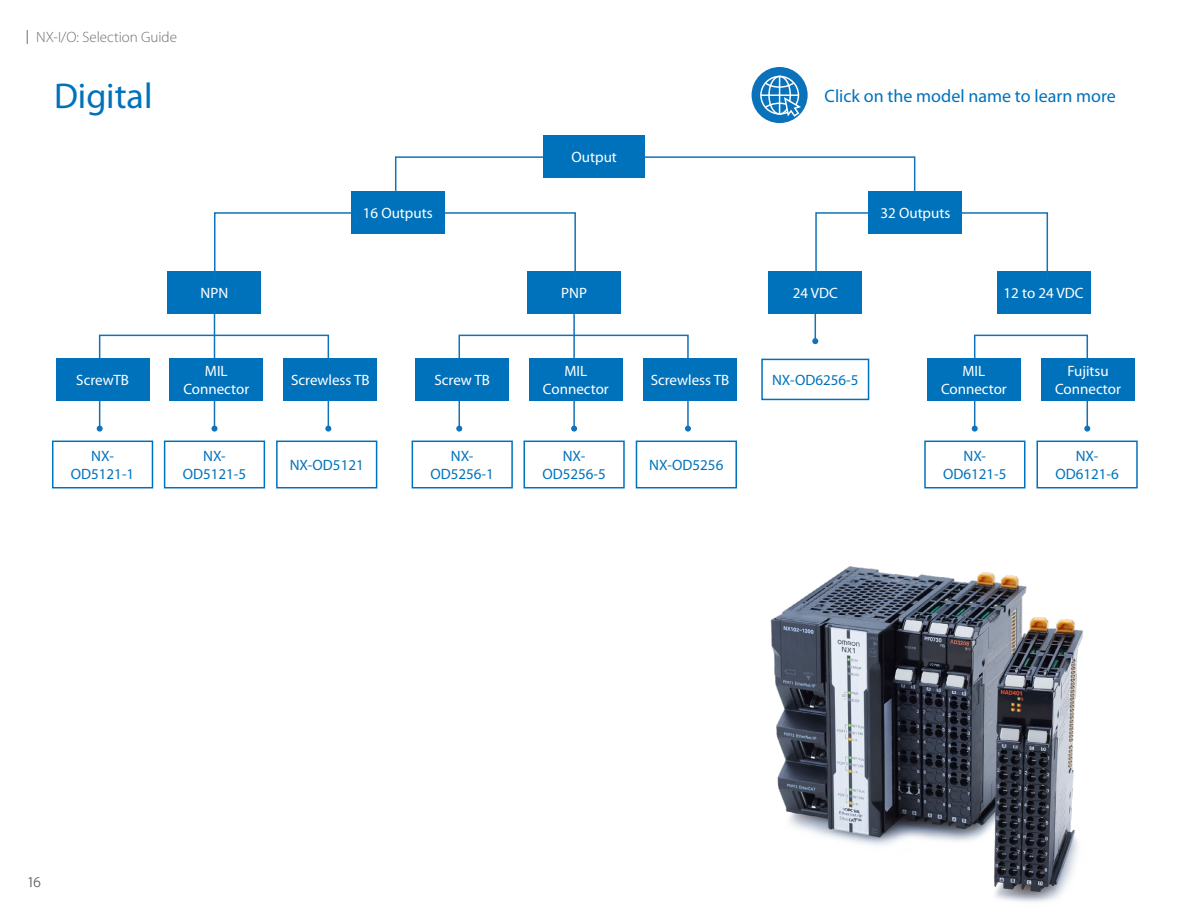
<style>
.page{position:relative;width:1188px;height:918px;background:#fff}
.page>*{position:absolute;margin:0;border:0;box-sizing:border-box;transform-origin:0 0}
.t1{font:36px "Myriad Pro";color:#0072bc}
.t2{font:18px "Myriad Pro";color:#0072bc}
.t3{font:15px/18px "Myriad Pro";color:#fff;text-align:center}
.t4{font:15px/18px "Myriad Pro";color:#0072bc;text-align:center}
.t5{font:300 15px "Myriad Pro";color:#6d6e71}
</style>
<div class="page">
<img style="left:770px;top:566px;width:313px;height:336px">
<svg style="left:27px;top:30px;width:1px;height:14px"></svg>
<div style="left:752px;top:67px;width:56px;height:56px;background:#0a72ba;border-radius:50%"></div>
<svg style="left:759px;top:75px;width:42px;height:43px"></svg>
<hr style="left:573px;top:278px;width:2px;height:151px;background:#1072ba">
<svg style="left:571px;top:429px;width:6px;height:3px"></svg>
<hr style="left:214px;top:278px;width:1px;height:151px;background:#1072ba">
<svg style="left:211px;top:429px;width:6px;height:3px"></svg>
<hr style="left:815px;top:278px;width:1px;height:63px;background:#1072ba">
<svg style="left:812px;top:338px;width:6px;height:6px"></svg>
<div style="left:395px;top:156px;width:520px;height:36px;border:2px solid #1072ba"></div>
<div style="left:459px;top:335px;width:230px;height:94px;border:2px solid #1072ba"></div>
<svg style="left:685px;top:426px;width:6px;height:6px"></svg>
<svg style="left:456px;top:426px;width:6px;height:6px"></svg>
<div style="left:99px;top:335px;width:230px;height:94px;border:2px solid #1072ba"></div>
<svg style="left:325px;top:426px;width:6px;height:6px"></svg>
<svg style="left:97px;top:426px;width:6px;height:6px"></svg>
<div style="left:527px;top:271px;width:94px;height:43px;background:#0072bc"></div>
<div style="left:997px;top:271px;width:93px;height:43px;background:#0072bc"></div>
<div style="left:168px;top:271px;width:93px;height:43px;background:#0072bc"></div>
<div style="left:769px;top:271px;width:93px;height:43px;background:#0072bc"></div>
<div style="left:415px;top:358px;width:94px;height:43px;background:#0072bc"></div>
<div style="left:56px;top:358px;width:93px;height:43px;background:#0072bc"></div>
<div style="left:529px;top:358px;width:94px;height:43px;background:#0072bc"></div>
<div style="left:170px;top:358px;width:93px;height:43px;background:#0072bc"></div>
<div style="left:523px;top:441px;width:102px;height:47px;border:2px solid #0072bc"></div>
<div style="left:924px;top:441px;width:101px;height:47px;border:2px solid #0072bc"></div>
<div style="left:164px;top:441px;width:101px;height:47px;border:2px solid #0072bc"></div>
<div style="left:412px;top:441px;width:101px;height:47px;border:2px solid #0072bc"></div>
<div style="left:52px;top:441px;width:101px;height:47px;border:2px solid #0072bc"></div>
<div style="left:636px;top:441px;width:101px;height:47px;border:2px solid #0072bc"></div>
<div style="left:1036px;top:441px;width:102px;height:47px;border:2px solid #0072bc"></div>
<div style="left:761px;top:359px;width:108px;height:41px;border:2px solid #0072bc"></div>
<div style="left:276px;top:441px;width:101px;height:47px;border:2px solid #0072bc"></div>
<div style="left:214px;top:212px;width:362px;height:67px;border:2px solid #1072ba"></div>
<div style="left:815px;top:212px;width:233px;height:67px;border:2px solid #1072ba"></div>
<div style="left:643px;top:358px;width:94px;height:43px;background:#0072bc"></div>
<div style="left:284px;top:358px;width:93px;height:43px;background:#0072bc"></div>
<div style="left:544px;top:135px;width:101px;height:43px;background:#0072bc"></div>
<div style="left:351px;top:191px;width:93px;height:43px;background:#0072bc"></div>
<div style="left:869px;top:191px;width:93px;height:43px;background:#0072bc"></div>
<div style="left:974px;top:335px;width:114px;height:94px;border:2px solid #1072ba"></div>
<svg style="left:1084px;top:426px;width:6px;height:6px"></svg>
<svg style="left:972px;top:426px;width:6px;height:6px"></svg>
<div style="left:927px;top:358px;width:94px;height:43px;background:#0072bc"></div>
<div style="left:1041px;top:358px;width:94px;height:43px;background:#0072bc"></div>
<p class="t5" style="left:36px;top:29px;width:142px">NX-I/O: Selection Guide</p>
<h1 class="t1" style="left:54px;top:76px;width:100px">Digital</h1>
<p class="t2" style="left:825px;top:86px;width:293px">Click on the model name to learn more</p>
<p class="t3" style="left:572px;top:148px;width:47px">Output</p>
<p class="t3" style="left:363px;top:204px;width:71px">16 Outputs</p>
<p class="t3" style="left:881px;top:204px;width:71px">32 Outputs</p>
<p class="t3" style="left:201px;top:285px;width:29px">NPN</p>
<p class="t3" style="left:561px;top:285px;width:27px">PNP</p>
<p class="t3" style="left:793px;top:285px;width:47px">24 VDC</p>
<p class="t3" style="left:1004px;top:285px;width:81px">12 to 24 VDC</p>
<p class="t3" style="left:76px;top:371px;width:54px">ScrewTB</p>
<p class="t3" style="left:434px;top:371px;width:57px">Screw TB</p>
<p class="t3" style="left:543px;top:362px;width:67px">MIL<br>Connector</p>
<p class="t3" style="left:183px;top:362px;width:67px">MIL<br>Connector</p>
<p class="t3" style="left:291px;top:371px;width:80px">Screwless TB</p>
<p class="t3" style="left:651px;top:371px;width:80px">Screwless TB</p>
<p class="t4" style="left:772px;top:371px;width:88px">NX-OD6256-5</p>
<p class="t3" style="left:941px;top:362px;width:67px">MIL<br>Connector</p>
<p class="t3" style="left:1055px;top:362px;width:67px">Fujitsu<br>Connector</p>
<p class="t4" style="left:71px;top:447px;width:65px">NX-<br>OD5121-1</p>
<p class="t4" style="left:649px;top:456px;width:76px">NX-OD5256</p>
<p class="t4" style="left:1055px;top:447px;width:65px">NX-<br>OD6121-6</p>
<p class="t4" style="left:183px;top:447px;width:65px">NX-<br>OD5121-5</p>
<p class="t4" style="left:431px;top:447px;width:65px">NX-<br>OD5256-1</p>
<p class="t4" style="left:542px;top:447px;width:65px">NX-<br>OD5256-5</p>
<p class="t4" style="left:943px;top:447px;width:65px">NX-<br>OD6121-5</p>
<p class="t4" style="left:290px;top:456px;width:76px">NX-OD5121</p>
<p class="t5" style="left:27px;top:874px;width:15px">16</p>
</div>
